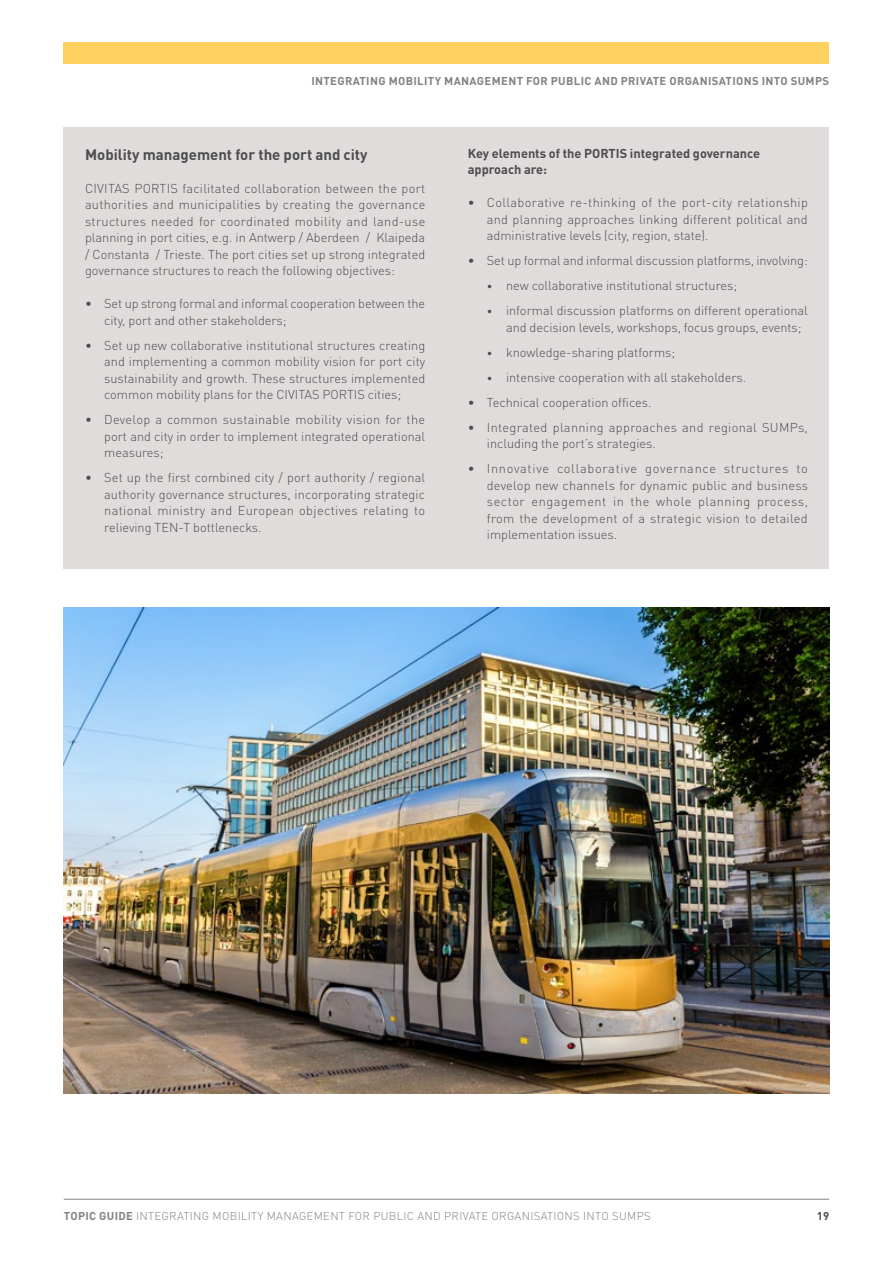
<style>
.page{position:relative;width:893px;height:1263px;background:#fff}
.page>*{position:absolute;margin:0;border:0;box-sizing:border-box;transform-origin:0 0}
.t1{font:700 15px "DIN Pro";color:#4d4d4f}
.t2{font:300 12.75px/16.5px "DIN Pro";color:#4d4d4f;text-align:justify}
.t3{font:300 12.75px/16.5px "DIN Pro";letter-spacing:.025em;color:#4d4d4f}
.t4{font:700 12.75px/16.5px "DIN Pro";color:#4d4d4f}
.t5{font:300 11.25px "DIN Pro";letter-spacing:.03em;color:#808285}
.t6{font:700 11.25px "DIN Pro";letter-spacing:.03em;color:#808285}
.t7{font:700 11.25px "DIN Pro";color:#4d4d4f}
.s1{font-size:10.5px}
.s2{font-weight:700}
</style>
<div class="page">
<hr style="left:64px;top:1199px;width:765px;height:1px;background:#808285">
<div style="left:64px;top:43px;width:765px;height:21px;background:#ffd160"></div>
<div style="left:64px;top:128px;width:765px;height:441px;background:#e0dcdb"></div>
<img style="left:64px;top:607px;width:765px;height:487px">
<p class="t6" style="left:311px;top:71px;width:519px">INTEGRATING MOBILITY MANAGEMENT FOR PUBLIC AND PRIVATE ORGANISATIONS INTO SUMPS</p>
<p class="t1" style="left:85px;top:142px;width:284px">Mobility management for the port and city</p>
<p class="t2" style="left:85px;top:179px;width:342px">CIVITAS PORTIS facilitated collaboration between the port authorities and municipalities by creating the governance structures needed for coordinated mobility and land-use planning in port cities, e.g. in Antwerp / Aberdeen / Klaipeda / Constanta / Trieste. The port cities set up strong integrated governance structures to reach the following objectives:</p>
<p class="t2" style="left:104px;top:294px;width:322px;text-indent:-19px">• Set up strong formal and informal cooperation between the city, port and other stakeholders;</p>
<p class="t2" style="left:104px;top:336px;width:323px;text-indent:-19px">• Set up new collaborative institutional structures creating and implementing a common mobility vision for port city sustainability and growth. These structures implemented common mobility plans for the CIVITAS PORTIS cities;</p>
<p class="t2" style="left:104px;top:410px;width:323px;text-indent:-19px">• Develop a common sustainable mobility vision for the port and city in order to implement integrated operational measures;</p>
<p class="t2" style="left:104px;top:468px;width:323px;text-indent:-19px">• Set up the first combined city / port authority / regional authority governance structures, incorporating strategic national ministry and European objectives relating to relieving TEN-T bottlenecks.</p>
<p class="t4" style="left:468px;top:143px;width:294px">Key elements of the PORTIS integrated governance approach are:</p>
<p class="t2" style="left:487px;top:193px;width:323px;text-indent:-19px">• Collaborative re-thinking of the port-city relationship and planning approaches linking different political and administrative levels (city, region, state).</p>
<p class="t2" style="left:468px;top:251px;width:341px">• Set up formal and informal discussion platforms, involving:</p>
<p class="t2" style="left:487px;top:276px;width:252px"><span class="s1">•</span> new collaborative institutional structures;</p>
<p class="t2" style="left:506px;top:301px;width:303px;text-indent:-19px"><span class="s1">•</span> informal discussion platforms on different operational and decision levels, workshops, focus groups, events;</p>
<p class="t2" style="left:487px;top:343px;width:190px"><span class="s1">•</span> knowledge-sharing platforms;</p>
<p class="t2" style="left:487px;top:368px;width:261px"><span class="s1">•</span> intensive cooperation with all stakeholders.</p>
<p class="t2" style="left:468px;top:393px;width:185px">• Technical cooperation offices.</p>
<p class="t3" style="left:487px;top:418px;width:323px;text-indent:-19px">• Integrated planning approaches and regional SUMPs, including the port’s strategies.</p>
<p class="t2" style="left:487px;top:459px;width:323px;text-indent:-19px">• Innovative collaborative governance structures to develop new channels for dynamic public and business sector engagement in the whole planning process, from the development of a strategic vision to detailed implementation issues.</p>
<p class="t5" style="left:64px;top:1208px;width:588px"><span class="s2">TOPIC GUIDE</span> INTEGRATING MOBILITY MANAGEMENT FOR PUBLIC AND PRIVATE ORGANISATIONS INTO SUMPS</p>
<p class="t7" style="left:817px;top:1207px;width:14px">19</p>
</div>
